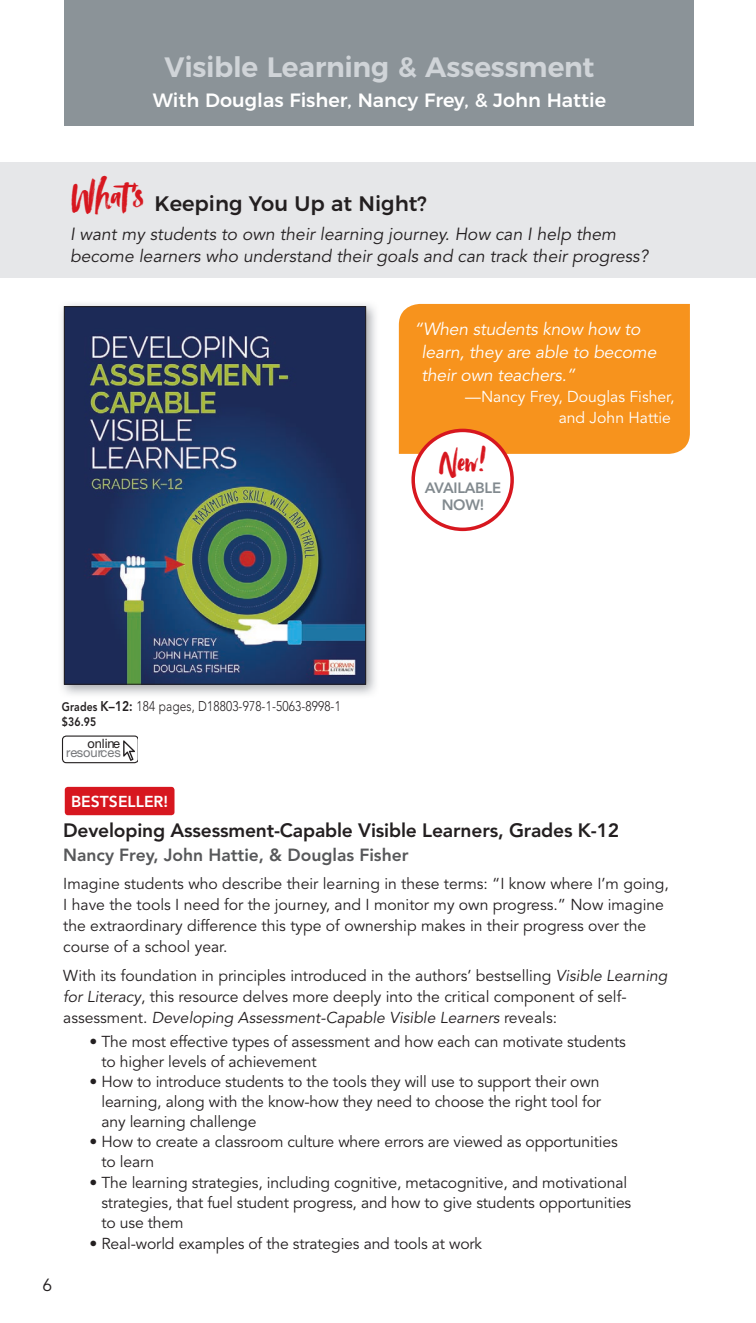
<style>
.page{position:relative;width:756px;height:1323px;background:#fff}
.page>*{position:absolute;margin:0;border:0;box-sizing:border-box;transform-origin:0 0}
.t1{font:35.7px "Avallon";color:#d7171f}
.t2{font:600 28px "Montserrat";letter-spacing:-.01em;color:#d0d4d8}
.t3{font:500 21px "Montserrat";color:#231f20}
.t4{font:800 19.25px "Avenir";letter-spacing:-.01em;color:#231f20}
.t5{font:500 19.25px "Montserrat";color:#fff}
.t6{font:italic 17.5px/22.8px "Avenir";color:#231f20}
.t7{font:italic 17.5px/22.8px "Avenir";letter-spacing:-.01em;color:#fff}
.t8{font:800 17.5px "Avenir";color:#57585a}
.t9{font:17.5px "Avenir";color:#231f20}
.t10{font:15.75px/20.1px "Avenir";letter-spacing:-.01em;color:#231f20}
.t11{font:15.75px/21px "Avenir";color:#fff;text-align:right}
.t12{font:800 15.75px "Avenir";color:#fff}
.t13{font:800 14.88px/17.8px "Avenir";letter-spacing:-.02em;color:#828a8f;text-align:center}
.t14{font:300 14px "Avenir";letter-spacing:.01em;color:#231f20;scale:.85 1}
.t15{font:12.78px "Helvetica Neue";color:#76787b}
.t16{font:12.78px "Helvetica Neue";color:#231f20}
.t17{font:800 12.25px "Avenir";color:#231f20;scale:.85 1}
.s1{font-family:"Avallon";font-weight:400;font-size:42px;color:#d7171f}
.s2{font-weight:800;font-size:12.25px}
.s3{font-weight:800}
.s4{font-style:italic}
</style>
<div class="page">
<div style="left:64px;top:0;width:630px;height:126px;background:#8b9398"></div>
<div style="left:399px;top:304px;width:291px;height:150px;background:#f7931d"></div>
<img style="left:61px;top:304px;width:315px;height:391px">
<img style="left:66px;top:308px;width:298px;height:374px">
<div style="left:64px;top:306px;width:302px;height:378px;border:1px solid #231f20"></div>
<svg style="left:62px;top:736px;width:75px;height:27px"></svg>
<div style="left:65px;top:787px;width:110px;height:28px;background:#d7171f;border-radius:3px"></div>
<div style="left:0;top:163px;width:756px;height:115px;background:#e6e7e9"></div>
<div style="left:413px;top:430px;width:99px;height:99px;background:#fff;border-radius:50%"></div>
<div style="left:411px;top:429px;width:103px;height:102px;border:4px solid #d7171f;border-radius:50%"></div>
<h2 class="t2" style="left:165px;top:44px;width:431px">Visible Learning &amp; Assessment</h2>
<p class="t5" style="left:153px;top:85px;width:455px">With Douglas Fisher, Nancy Frey, &amp; John Hattie</p>
<h3 class="t3" style="left:70px;top:186px;width:359px"><span class="s1">What’s</span> Keeping You Up at Night?</h3>
<p class="t6" style="left:70px;top:223px;width:580px">I want my students to own their learning journey. How can I help them become learners who understand their goals and can track their progress?</p>
<p class="t7" style="left:421px;top:318px;width:236px;text-indent:-7px">“When students know how to learn, they are able to become their own teachers.”</p>
<p class="t11" style="left:465px;top:386px;width:211px">—Nancy Frey, Douglas Fisher, and John Hattie</p>
<h1 class="t1" style="left:439px;top:438px;width:49px">New!</h1>
<p class="t13" style="left:425px;top:479px;width:78px">AVAILABLE<br>NOW!</p>
<p class="t9" style="left:42px;top:1275px;width:11px">6</p>
<p class="t14" style="left:62px;top:698px;width:330px"><span class="s2">Grades</span> <span class="s3">K–12:</span> 184 pages, D18803-978-1-5063-8998-1</p>
<p class="t17" style="left:62px;top:714px;width:42px">$36.95</p>
<p class="t16" style="left:87px;top:736px;width:34px">online</p>
<p class="t15" style="left:66px;top:745px;width:56px">resources</p>
<p class="t12" style="left:71px;top:792px;width:99px">BESTSELLER!</p>
<p class="t4" style="left:63px;top:819px;width:558px">Developing Assessment-Capable Visible Learners, Grades K-12</p>
<p class="t8" style="left:63px;top:844px;width:347px">Nancy Frey, John Hattie, &amp; Douglas Fisher</p>
<p class="t10" style="left:63px;top:874px;width:607px;line-height:21px">Imagine students who describe their learning in these terms: “I know where I’m going, I have the tools I need for the journey, and I monitor my own progress.” Now imagine the extraordinary difference this type of ownership makes in their progress over the course of a school year.</p>
<p class="t10" style="left:63px;top:965px;width:606px;line-height:21px">With its foundation in principles introduced in the authors’ bestselling <span class="s4">Visible Learning for Literacy</span>, this resource delves more deeply into the critical component of self&shy;assessment. <span class="s4">Developing Assessment-Capable Visible Learners</span> reveals:</p>
<p class="t10" style="left:101px;top:1032px;width:526px;text-indent:-12px">• The most effective types of assessment and how each can motivate students to higher levels of achievement</p>
<p class="t10" style="left:101px;top:1072px;width:501px;text-align:justify;text-indent:-12px">• How to introduce students to the tools they will use to support their own learning, along with the know-how they need to choose the right tool for any learning challenge</p>
<p class="t10" style="left:101px;top:1132px;width:518px;text-indent:-12px">• How to create a classroom culture where errors are viewed as opportunities to learn</p>
<p class="t10" style="left:101px;top:1173px;width:531px;text-indent:-12px">• The learning strategies, including cognitive, metacognitive, and motivational strategies, that fuel student progress, and how to give students opportunities to use them</p>
<p class="t10" style="left:89px;top:1234px;width:394px">• Real-world examples of the strategies and tools at work</p>
</div>
